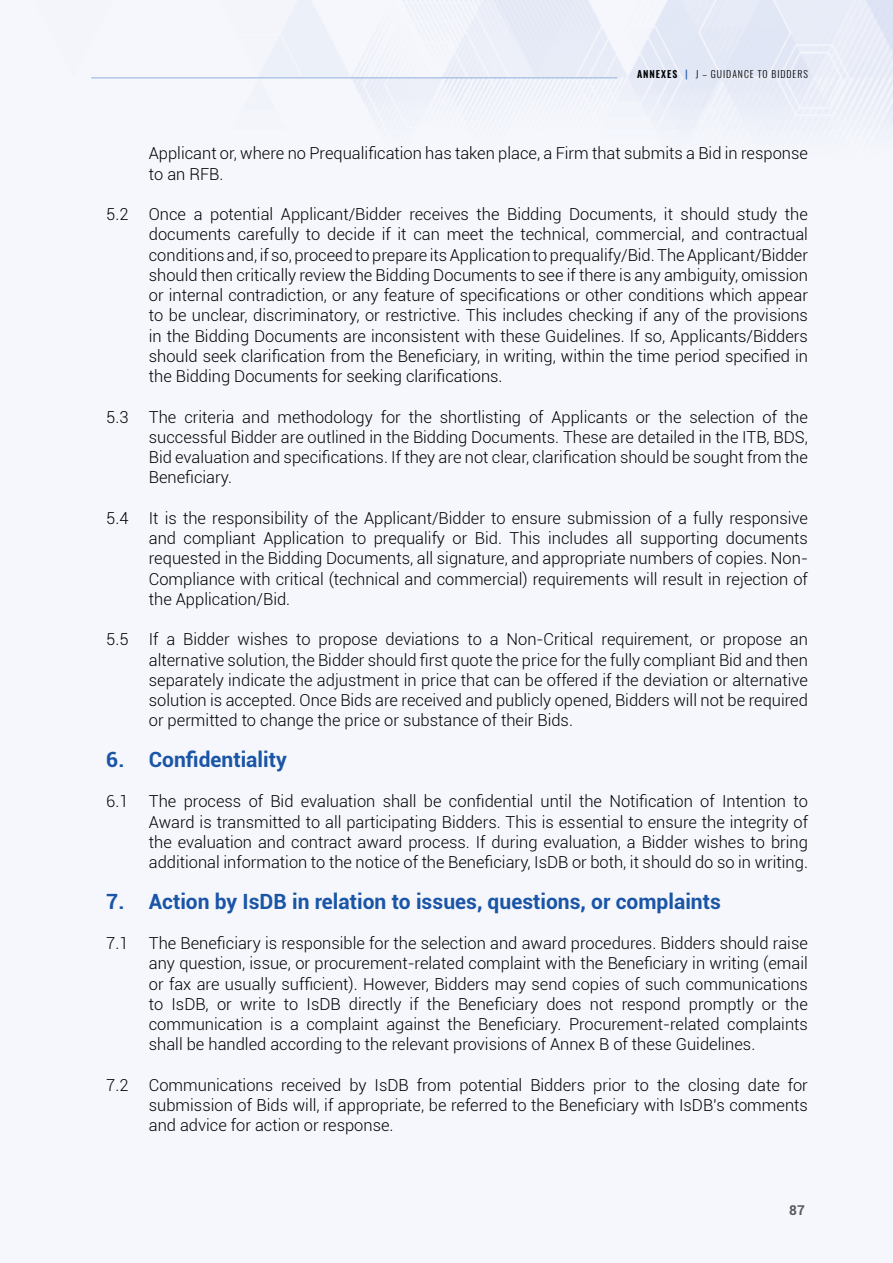
<style>
.page{position:relative;width:893px;height:1263px;background:#f5f7fc}
.page>*{position:absolute;margin:0;border:0;box-sizing:border-box;transform-origin:0 0}
.t1{font:700 21px "Roboto";color:#1a55a6}
.t2{font:300 16.5px/20.2px "Roboto";color:#000;text-align:justify}
.t3{font:700 13.5px "Roboto";color:#58595b}
.t4{font:300 9.75px "Oswald";letter-spacing:.1em;color:#000}
.s1{font-weight:600}
</style>
<div class="page">
<hr style="left:91px;top:77px;width:527px;height:1px;background:#91afdc">
<p class="t4" style="left:637px;top:68px;width:172px"><span class="s1">ANNEXES</span> <sup>|</sup> J – GUIDANCE TO BIDDERS</p>
<p class="t2" style="left:149px;top:143px;width:661px">Applicant or, where no Prequalification has taken place, a Firm that submits a Bid in response to an RFB.</p>
<p class="t2" style="left:149px;top:203px;width:661px;text-indent:-43px">5.2 Once a potential Applicant/Bidder receives the Bidding Documents, it should study the documents carefully to decide if it can meet the technical, commercial, and contractual conditions and, if so, proceed to prepare its Application to prequalify/Bid. The Applicant/Bidder should then critically review the Bidding Documents to see if there is any ambiguity, omission or internal contradiction, or any feature of specifications or other conditions which appear to be unclear, discriminatory, or restrictive. This includes checking if any of the provisions in the Bidding Documents are inconsistent with these Guidelines. If so, Applicants/Bidders should seek clarification from the Beneficiary, in writing, within the time period specified in the Bidding Documents for seeking clarifications.</p>
<p class="t2" style="left:149px;top:406px;width:661px;text-indent:-43px">5.3 The criteria and methodology for the shortlisting of Applicants or the selection of the successful Bidder are outlined in the Bidding Documents. These are detailed in the ITB, BDS, Bid evaluation and specifications. If they are not clear, clarification should be sought from the Beneficiary.</p>
<p class="t2" style="left:149px;top:507px;width:661px;text-indent:-43px">5.4 It is the responsibility of the Applicant/Bidder to ensure submission of a fully responsive and compliant Application to prequalify or Bid. This includes all supporting documents requested in the Bidding Documents, all signature, and appropriate numbers of copies. Non-Compliance with critical (technical and commercial) requirements will result in rejection of the Application/Bid.</p>
<p class="t2" style="left:149px;top:629px;width:661px;text-indent:-43px">5.5 If a Bidder wishes to propose deviations to a Non-Critical requirement, or propose an alternative solution, the Bidder should first quote the price for the fully compliant Bid and then separately indicate the adjustment in price that can be offered if the deviation or alternative solution is accepted. Once Bids are received and publicly opened, Bidders will not be required or permitted to change the price or substance of their Bids.</p>
<p class="t1" style="left:106px;top:744px;width:182px">6. Confidentiality</p>
<p class="t2" style="left:149px;top:791px;width:661px;text-indent:-43px">6.1 The process of Bid evaluation shall be confidential until the Notification of Intention to Award is transmitted to all participating Bidders. This is essential to ensure the integrity of the evaluation and contract award process. If during evaluation, a Bidder wishes to bring additional information to the notice of the Beneficiary, IsDB or both, it should do so in writing.</p>
<p class="t1" style="left:106px;top:886px;width:616px">7. Action by IsDB in relation to issues, questions, or complaints</p>
<p class="t2" style="left:149px;top:932px;width:661px;text-indent:-43px">7.1 The Beneficiary is responsible for the selection and award procedures. Bidders should raise any question, issue, or procurement-related complaint with the Beneficiary in writing (email or fax are usually sufficient). However, Bidders may send copies of such communications to IsDB, or write to IsDB directly if the Beneficiary does not respond promptly or the communication is a complaint against the Beneficiary. Procurement-related complaints shall be handled according to the relevant provisions of Annex B of these Guidelines.</p>
<p class="t2" style="left:149px;top:1074px;width:661px;text-indent:-43px">7.2 Communications received by IsDB from potential Bidders prior to the closing date for submission of Bids will, if appropriate, be referred to the Beneficiary with IsDB’s comments and advice for action or response.</p>
<p class="t3" style="left:789px;top:1200px;width:17px">87</p>
</div>
